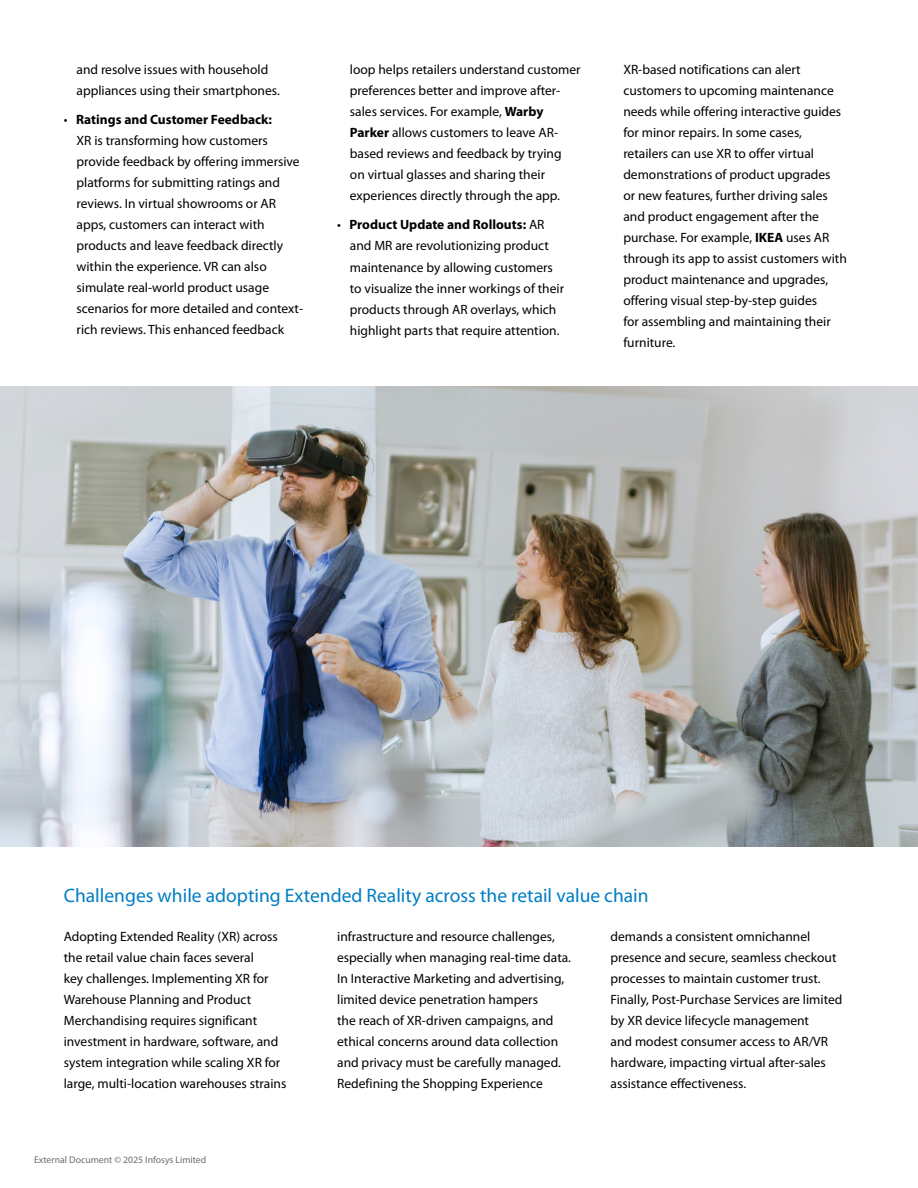
<style>
.page{position:relative;width:918px;height:1188px;background:#fff}
.page>*{position:absolute;margin:0;border:0;box-sizing:border-box;transform-origin:0 0}
.t1{font:19.5px "Myriad Pro";color:#007dc3}
.t2{font:13.5px/21px "Myriad Pro";color:#000}
.t3{font:9.75px "Myriad Pro";color:#6d6e71}
.s1{font-weight:700}
</style>
<div class="page">
<img style="left:0;top:387px;width:918px;height:459px">
<p class="t2" style="left:77px;top:59px;width:205px">and resolve issues with household appliances using their smartphones.</p>
<p class="t2" style="left:77px;top:109px;width:228px;text-indent:-13px">• <span class="s1">Ratings and Customer Feedback:<br></span>XR is transforming how customers provide feedback by offering immersive platforms for submitting ratings and reviews. In virtual showrooms or AR apps, customers can interact with products and leave feedback directly within the experience. VR can also simulate real-world product usage scenarios for more detailed and context&shy;rich reviews. This enhanced feedback</p>
<p class="t2" style="left:350px;top:59px;width:232px">loop helps retailers understand customer preferences better and improve after&shy;sales services. For example, <span class="s1">Warby Parker</span> allows customers to leave AR&shy;based reviews and feedback by trying<br>on virtual glasses and sharing their experiences directly through the app.</p>
<p class="t2" style="left:350px;top:214px;width:216px;text-indent:-13px">• <span class="s1">Product Update and Rollouts:</span> AR and MR are revolutionizing product maintenance by allowing customers to visualize the inner workings of their products through AR overlays, which highlight parts that require attention.</p>
<p class="t2" style="left:623px;top:59px;width:225px">XR-based notifications can alert customers to upcoming maintenance needs while offering interactive guides for minor repairs. In some cases, retailers can use XR to offer virtual demonstrations of product upgrades<br>or new features, further driving sales and product engagement after the purchase. For example, <span class="s1">IKEA</span> uses AR through its app to assist customers with product maintenance and upgrades, offering visual step-by-step guides<br>for assembling and maintaining their furniture.</p>
<h1 class="t1" style="left:64px;top:884px;width:586px">Challenges while adopting Extended Reality across the retail value chain</h1>
<p class="t2" style="left:64px;top:926px;width:224px">Adopting Extended Reality (XR) across the retail value chain faces several<br>key challenges. Implementing XR for Warehouse Planning and Product Merchandising requires significant investment in hardware, software, and system integration while scaling XR for large, multi-location warehouses strains</p>
<p class="t2" style="left:337px;top:926px;width:235px">infrastructure and resource challenges, especially when managing real-time data.<br>In Interactive Marketing and advertising, limited device penetration hampers<br>the reach of XR-driven campaigns, and ethical concerns around data collection and privacy must be carefully managed.<br>Redefining the Shopping Experience</p>
<p class="t2" style="left:611px;top:926px;width:233px">demands a consistent omnichannel presence and secure, seamless checkout processes to maintain customer trust.<br>Finally, Post-Purchase Services are limited by XR device lifecycle management<br>and modest consumer access to AR/VR hardware, impacting virtual after-sales assistance effectiveness.</p>
<p class="t3" style="left:34px;top:1154px;width:174px">External Document © 2025 Infosys Limited</p>
</div>
